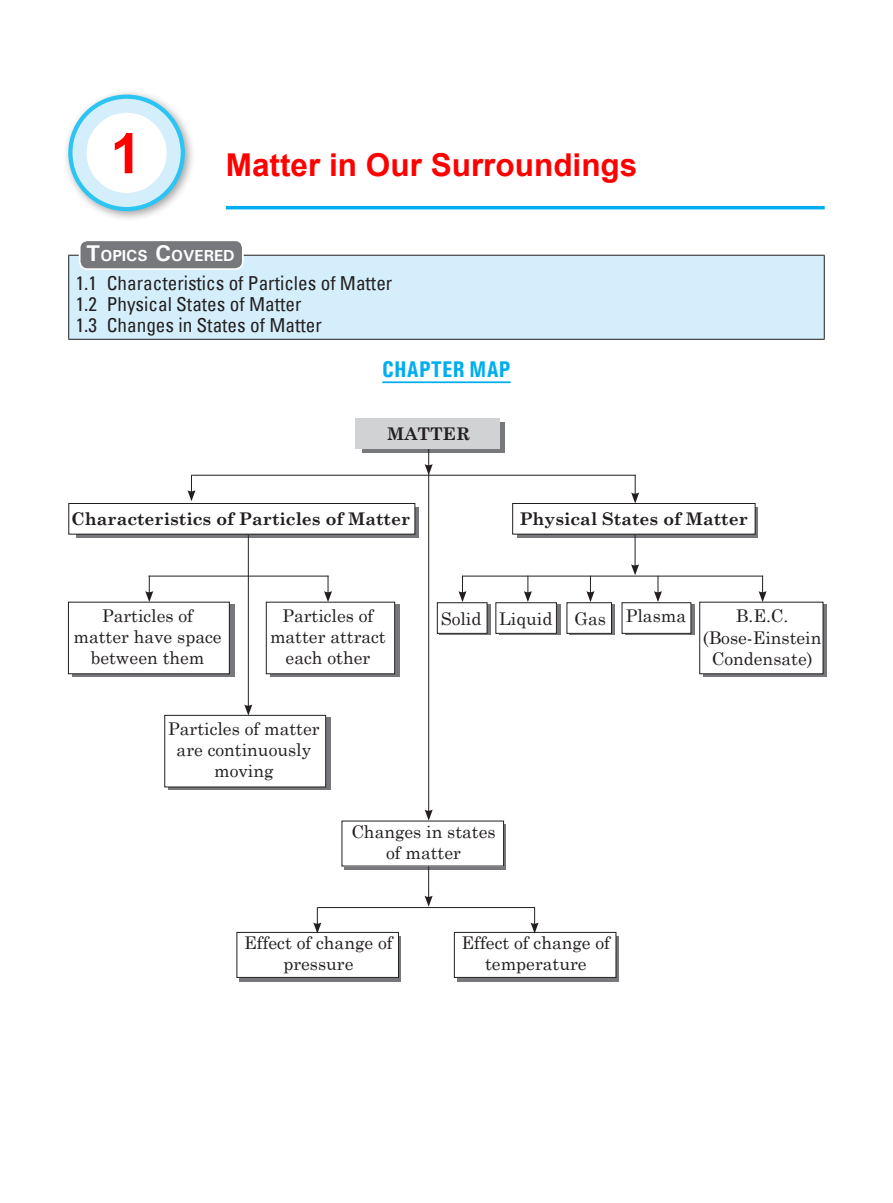
<style>
.page{position:relative;width:893px;height:1203px;background:#fff}
.page>*{position:absolute;margin:0;border:0;box-sizing:border-box;transform-origin:0 0}
.t1{font:700 56px "Arial";color:#f00}
.t2{font:700 31.5px "Arial";color:#f00}
.t3{font:700 condensed 22.75px "Univers";color:#00aeef}
.t4{font:condensed 19.25px/21px "Univers";color:#231f20}
.t5{font:17.5px/21px "Century Schoolbook";color:#231f20;text-align:center}
.t6{font:700 17.5px "Century Schoolbook";color:#231f20}
.t7{font:700 15.92px "Univers";color:#fff}
.s1{font-size:22.75px}
</style>
<div class="page">
<hr style="left:226px;top:206px;width:598px;height:3px;background:#00aeef">
<hr style="left:382px;top:381px;width:128px;height:2px;background:#00aeef">
<div style="left:69px;top:255px;width:755px;height:84px;background:#d4effb"></div>
<hr style="left:68px;top:255px;width:756px;height:1px;background:#231f20">
<hr style="left:68px;top:256px;width:1px;height:83px;background:#231f20">
<hr style="left:823px;top:256px;width:1px;height:83px;background:#231f20">
<hr style="left:68px;top:339px;width:756px;height:1px;background:#231f20">
<div style="left:80px;top:240px;width:163px;height:29px;background:#76787b;border-radius:8px"></div>
<div style="left:79px;top:239px;width:165px;height:31px;border:2px solid #fff;border-radius:8px"></div>
<svg style="left:703px;top:604px;width:123px;height:72px"></svg>
<div style="left:344px;top:824px;width:161px;height:45px;background:linear-gradient(to right,#838181,#838181)"></div>
<svg style="left:239px;top:936px;width:161px;height:45px"></svg>
<svg style="left:72px;top:604px;width:162px;height:72px"></svg>
<svg style="left:168px;top:717px;width:163px;height:72px"></svg>
<svg style="left:270px;top:604px;width:129px;height:72px"></svg>
<svg style="left:457px;top:935px;width:161px;height:46px"></svg>
<svg style="left:439px;top:604px;width:51px;height:31px"></svg>
<svg style="left:498px;top:604px;width:62px;height:31px"></svg>
<svg style="left:624px;top:604px;width:70px;height:31px"></svg>
<svg style="left:569px;top:604px;width:45px;height:31px"></svg>
<div style="left:76px;top:507px;width:342px;height:30px;background:linear-gradient(to right,#76787b,#76787b)"></div>
<div style="left:363px;top:422px;width:142px;height:30px;background:#76787b"></div>
<svg style="left:517px;top:507px;width:241px;height:30px"></svg>
<div style="left:512px;top:503px;width:243px;height:31px;background:#fff"></div>
<div style="left:512px;top:503px;width:243px;height:31px;border:1px solid #231f20"></div>
<div style="left:699px;top:602px;width:124px;height:71px;background:#fff"></div>
<div style="left:342px;top:821px;width:161px;height:45px;background:#fff"></div>
<div style="left:237px;top:932px;width:161px;height:45px;background:#fff"></div>
<div style="left:236px;top:931px;width:163px;height:46px;border:1px solid #231f20"></div>
<div style="left:68px;top:602px;width:161px;height:71px;background:#fff"></div>
<div style="left:68px;top:601px;width:162px;height:73px;border:1px solid #231f20"></div>
<div style="left:165px;top:715px;width:160px;height:71px;background:#fff"></div>
<div style="left:164px;top:714px;width:162px;height:73px;border:1px solid #231f20"></div>
<div style="left:266px;top:602px;width:128px;height:71px;background:#fff"></div>
<div style="left:266px;top:601px;width:129px;height:73px;border:1px solid #231f20"></div>
<div style="left:454px;top:932px;width:162px;height:45px;background:#fff"></div>
<div style="left:454px;top:931px;width:162px;height:46px;border:1px solid #231f20"></div>
<div style="left:437px;top:602px;width:50px;height:31px;background:#fff"></div>
<div style="left:437px;top:602px;width:50px;height:31px;border:1px solid #231f20"></div>
<div style="left:496px;top:602px;width:60px;height:31px;background:#fff"></div>
<div style="left:495px;top:602px;width:62px;height:31px;border:1px solid #231f20"></div>
<div style="left:622px;top:602px;width:69px;height:31px;background:#fff"></div>
<div style="left:621px;top:602px;width:70px;height:31px;border:1px solid #231f20"></div>
<div style="left:567px;top:602px;width:44px;height:31px;background:#fff"></div>
<div style="left:566px;top:602px;width:46px;height:31px;border:1px solid #231f20"></div>
<div style="left:69px;top:503px;width:346px;height:31px;background:#fff"></div>
<div style="left:68px;top:503px;width:347px;height:31px;border:1px solid #231f20"></div>
<svg style="left:424px;top:449px;width:8px;height:25px"></svg>
<hr style="left:634px;top:535px;width:1px;height:32px;background:#231f20">
<svg style="left:631px;top:564px;width:8px;height:11px"></svg>
<hr style="left:248px;top:535px;width:1px;height:172px;background:#231f20">
<svg style="left:244px;top:704px;width:8px;height:11px"></svg>
<hr style="left:428px;top:866px;width:1px;height:32px;background:#231f20">
<svg style="left:424px;top:895px;width:8px;height:11px"></svg>
<hr style="left:428px;top:473px;width:1px;height:339px;background:#231f20">
<svg style="left:424px;top:809px;width:8px;height:11px"></svg>
<svg style="left:187px;top:475px;width:8px;height:26px"></svg>
<svg style="left:631px;top:475px;width:8px;height:28px"></svg>
<hr style="left:192px;top:474px;width:443px;height:1px;background:#231f20">
<svg style="left:458px;top:576px;width:8px;height:26px"></svg>
<svg style="left:145px;top:576px;width:8px;height:26px"></svg>
<svg style="left:313px;top:907px;width:8px;height:26px"></svg>
<svg style="left:524px;top:576px;width:8px;height:26px"></svg>
<svg style="left:654px;top:576px;width:8px;height:26px"></svg>
<svg style="left:586px;top:576px;width:8px;height:26px"></svg>
<svg style="left:758px;top:575px;width:8px;height:27px"></svg>
<svg style="left:324px;top:575px;width:8px;height:27px"></svg>
<svg style="left:530px;top:907px;width:8px;height:26px"></svg>
<hr style="left:462px;top:575px;width:301px;height:1px;background:#231f20">
<hr style="left:148px;top:575px;width:180px;height:1px;background:#231f20">
<hr style="left:317px;top:907px;width:218px;height:1px;background:#231f20">
<div style="left:355px;top:418px;width:144px;height:31px;background:#d1d2d4"></div>
<div style="left:63px;top:89px;width:133px;height:133px;background:#231f20;opacity:.4"></div>
<div style="left:70px;top:97px;width:113px;height:112px;background:#d4effb;border-radius:50%"></div>
<div style="left:68px;top:95px;width:117px;height:116px;border:4px solid #2bc4f3;border-radius:50%"></div>
<div style="left:86px;top:113px;width:81px;height:80px;background:#fff;border-radius:50%"></div>
<h1 class="t1" style="left:110px;top:114px;width:33px">1</h1>
<h2 class="t2" style="left:226px;top:143px;width:413px">Matter in Our Surroundings</h2>
<p class="t7" style="left:86px;top:245px;width:150px"><span class="s1">T</span>OPICS <span class="s1">C</span>OVERED</p>
<p class="t4" style="left:76px;top:272px;width:318px">1.1 Characteristics of Particles of Matter<br>1.2 Physical States of Matter<br>1.3 Changes in States of Matter</p>
<h3 class="t3" style="left:382px;top:355px;width:130px">CHAPTER MAP</h3>
<p class="t6" style="left:387px;top:420px;width:85px">MATTER</p>
<p class="t6" style="left:71px;top:505px;width:340px">Characteristics of Particles of Matter</p>
<p class="t6" style="left:519px;top:505px;width:230px">Physical States of Matter</p>
<p class="t5" style="left:73px;top:603px;width:150px">Particles of matter have space between them</p>
<p class="t5" style="left:270px;top:603px;width:117px">Particles of matter attract each other</p>
<p class="t5" style="left:702px;top:602px;width:120px;line-height:21.7px">B.E.C. (Bose-Einstein<br>Condensate)</p>
<p class="t5" style="left:440px;top:606px;width:113px">Solid Liquid</p>
<p class="t5" style="left:574px;top:604px;width:113px">Gas Plasma</p>
<p class="t5" style="left:168px;top:716px;width:153px">Particles of matter are continuously moving</p>
<p class="t5" style="left:351px;top:819px;width:146px">Changes in states of matter</p>
<p class="t5" style="left:244px;top:930px;width:150px">Effect of change of pressure</p>
<p class="t5" style="left:461px;top:930px;width:150px">Effect of change of temperature</p>
</div>
